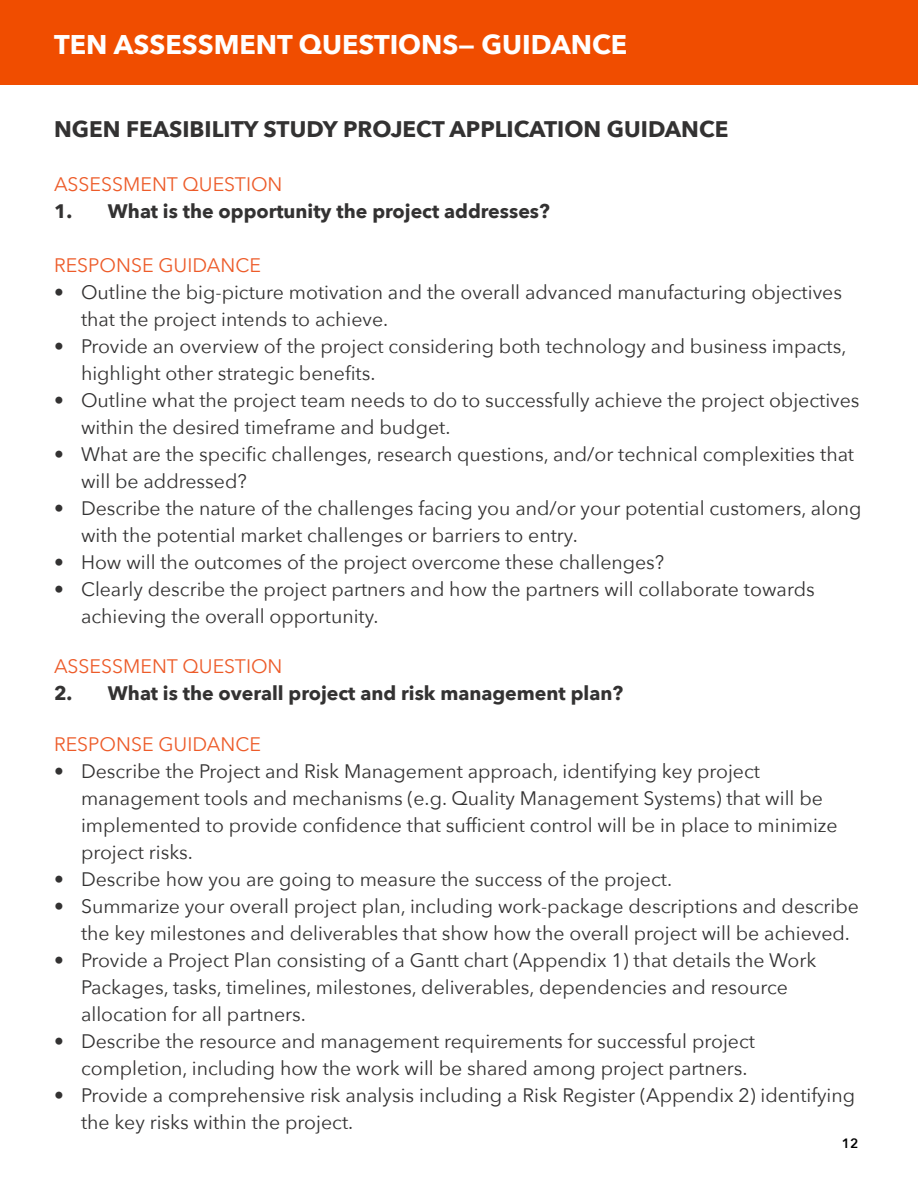
<style>
.page{position:relative;width:918px;height:1188px;background:#fff}
.page>*{position:absolute;margin:0;border:0;box-sizing:border-box;transform-origin:0 0}
.t1{font:700 27px "Avenir Next";color:#fff}
.t2{font:700 22.5px "Avenir Next";color:#333232}
.t3{font:19.5px/27px "Avenir Next";color:#333232}
.t4{font:700 19.5px "Avenir Next";color:#333232}
.t5{font:19.5px "Avenir Next";color:#ed5b29}
.t6{font:600 13.5px "Avenir Next";color:#000}
</style>
<div class="page">
<div style="left:0;top:0;width:918px;height:85px;background:#f04d00"></div>
<h1 class="t1" style="left:54px;top:21px;width:575px">TEN ASSESSMENT QUESTIONS— GUIDANCE</h1>
<p class="t2" style="left:54px;top:110px;width:676px">NGEN FEASIBILITY STUDY PROJECT APPLICATION GUIDANCE</p>
<p class="t5" style="left:54px;top:168px;width:230px">ASSESSMENT QUESTION</p>
<p class="t4" style="left:54px;top:194px;width:497px">1. What is the opportunity the project addresses?</p>
<p class="t5" style="left:54px;top:249px;width:208px">RESPONSE GUIDANCE</p>
<p class="t3" style="left:81px;top:278px;width:763px;text-indent:-27px">• Outline the big-picture motivation and the overall advanced manufacturing objectives that the project intends to achieve.</p>
<p class="t3" style="left:81px;top:332px;width:767px;text-indent:-27px">• Provide an overview of the project considering both technology and business impacts, highlight other strategic benefits.</p>
<p class="t3" style="left:81px;top:386px;width:780px;text-indent:-27px">• Outline what the project team needs to do to successfully achieve the project objectives within the desired timeframe and budget.</p>
<p class="t3" style="left:81px;top:440px;width:775px;text-indent:-27px">• What are the specific challenges, research questions, and/or technical complexities that will be addressed?</p>
<p class="t3" style="left:81px;top:494px;width:782px;text-indent:-27px">• Describe the nature of the challenges facing you and/or your potential customers, along with the potential market challenges or barriers to entry.</p>
<p class="t3" style="left:54px;top:548px;width:612px">• How will the outcomes of the project overcome these challenges?</p>
<p class="t3" style="left:81px;top:575px;width:735px;text-indent:-27px">• Clearly describe the project partners and how the partners will collaborate towards achieving the overall opportunity.</p>
<p class="t5" style="left:54px;top:650px;width:230px">ASSESSMENT QUESTION</p>
<p class="t4" style="left:54px;top:677px;width:571px">2. What is the overall project and risk management plan?</p>
<p class="t5" style="left:54px;top:728px;width:208px">RESPONSE GUIDANCE</p>
<p class="t3" style="left:81px;top:757px;width:758px;text-indent:-27px">• Describe the Project and Risk Management approach, identifying key project management tools and mechanisms (e.g. Quality Management Systems) that will be implemented to provide confidence that sufficient control will be in place to minimize project risks.</p>
<p class="t3" style="left:54px;top:865px;width:620px">• Describe how you are going to measure the success of the project.</p>
<p class="t3" style="left:81px;top:892px;width:780px;text-indent:-27px">• Summarize your overall project plan, including work-package descriptions and describe the key milestones and deliverables that show how the overall project will be achieved.</p>
<p class="t3" style="left:81px;top:946px;width:737px;text-indent:-27px">• Provide a Project Plan consisting of a Gantt chart (Appendix 1) that details the Work<br>Packages, tasks, timelines, milestones, deliverables, dependencies and resource allocation for all partners.</p>
<p class="t3" style="left:81px;top:1027px;width:676px;text-indent:-27px">• Describe the resource and management requirements for successful project completion, including how the work will be shared among project partners.</p>
<p class="t3" style="left:81px;top:1081px;width:776px;text-indent:-27px">• Provide a comprehensive risk analysis including a Risk Register (Appendix 2) identifying the key risks within the project.</p>
<p class="t6" style="left:842px;top:1131px;width:18px">12</p>
</div>
